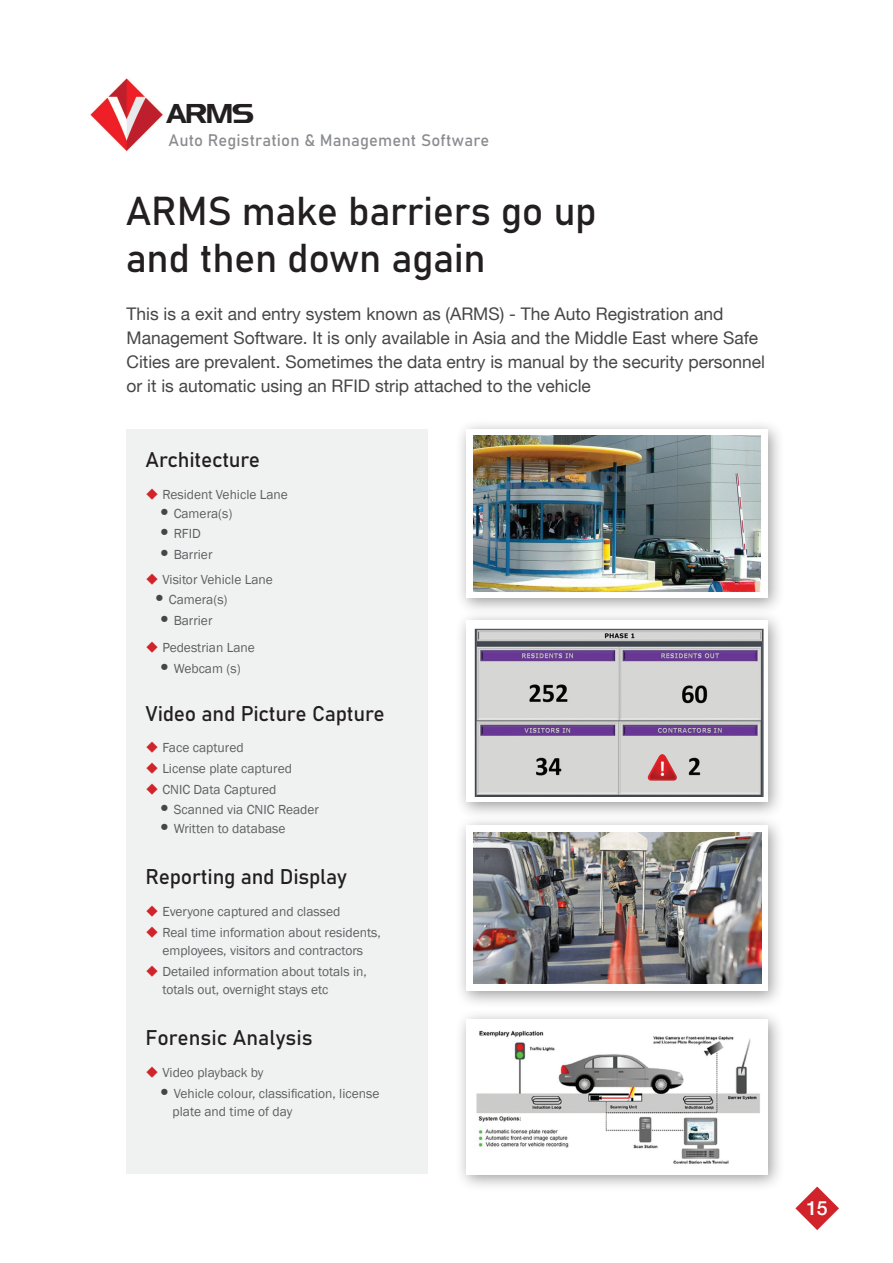
<style>
.page{position:relative;width:893px;height:1263px;background:#fff}
.page>*{position:absolute;margin:0;border:0;box-sizing:border-box;transform-origin:0 0}
.t1{font:39.75px "Bahnschrift";letter-spacing:-.01em;color:#231f20}
.t2{font:26.55px "Longview";color:#231f20}
.t3{font:21px "Bahnschrift";letter-spacing:-.01em;color:#231f20}
.t4{font:500 19.5px "Helvetica Neue LT";color:#fff}
.t5{font:17.4px/24px "Helvetica Neue LT";color:#454647}
.t6{font:16.5px "Bahnschrift";letter-spacing:.01em;color:#8a8c8f}
.t7{font:13.5px "Franklin Gothic";color:#5f5f62}
.s1{color:#d1232a}
.s2{font-family:"Helvetica Neue LT";font-size:17.4px;color:#454647}
</style>
<div class="page">
<div style="left:126px;top:429px;width:302px;height:745px;background:#f0f1f1"></div>
<svg style="left:795px;top:1186px;width:44px;height:44px"></svg>
<img style="left:90px;top:78px;width:73px;height:73px">
<div style="left:454px;top:419px;width:330px;height:197px;background:#231f20;opacity:.44"></div>
<div style="left:466px;top:429px;width:302px;height:169px;background:#fff"></div>
<img style="left:473px;top:436px;width:288px;height:156px">
<div style="left:454px;top:610px;width:330px;height:210px;background:#231f20;opacity:.44"></div>
<div style="left:466px;top:621px;width:302px;height:181px;background:#fff"></div>
<img style="left:474px;top:628px;width:290px;height:168px">
<div style="left:454px;top:1008px;width:330px;height:184px;background:#231f20;opacity:.44"></div>
<div style="left:466px;top:1019px;width:302px;height:155px;background:#fff"></div>
<img style="left:476px;top:1030px;width:284px;height:134px">
<div style="left:454px;top:815px;width:330px;height:194px;background:#231f20;opacity:.44"></div>
<div style="left:466px;top:825px;width:302px;height:166px;background:#fff"></div>
<img style="left:474px;top:832px;width:287px;height:151px">
<p class="t2" style="left:167px;top:97px;width:88px">ARMS</p>
<p class="t6" style="left:168px;top:129px;width:322px">Auto Registration &amp; Management Software</p>
<p class="t1" style="left:126px;top:186px;width:473px">ARMS make barriers go up</p>
<p class="t1" style="left:126px;top:233px;width:361px">and then down again</p>
<p class="t5" style="left:127px;top:301px;width:598px">This is a exit and entry system known as (ARMS) - The Auto Registration and</p>
<p class="t5" style="left:127px;top:325px;width:640px">Management Software. It is only available in Asia and the Middle East where Safe<br>Cities are prevalent. Sometimes the data entry is manual by the security personnel or it is automatic using an RFID strip attached to the vehicle</p>
<p class="t3" style="left:146px;top:447px;width:116px">Architecture</p>
<p class="t7" style="left:146px;top:486px;width:144px"><span class="s1">◆</span> Resident Vehicle Lane</p>
<p class="t7" style="left:160px;top:506px;width:74px"><span class="s2">•</span> Camera(s)</p>
<p class="t7" style="left:160px;top:525px;width:42px"><span class="s2">•</span> RFID</p>
<p class="t7" style="left:160px;top:546px;width:54px"><span class="s2">•</span> Barrier</p>
<p class="t7" style="left:146px;top:572px;width:129px"><span class="s1">◆</span> Visitor Vehicle Lane</p>
<p class="t7" style="left:155px;top:591px;width:74px"><span class="s2">•</span> Camera(s)</p>
<p class="t7" style="left:160px;top:612px;width:54px"><span class="s2">•</span> Barrier</p>
<p class="t7" style="left:146px;top:639px;width:111px"><span class="s1">◆</span> Pedestrian Lane</p>
<p class="t7" style="left:160px;top:660px;width:82px"><span class="s2">•</span> Webcam (s)</p>
<p class="t3" style="left:146px;top:700px;width:241px">Video and Picture Capture</p>
<p class="t7" style="left:146px;top:740px;width:99px"><span class="s1">◆</span> Face captured</p>
<p class="t7" style="left:146px;top:761px;width:148px"><span class="s1">◆</span> License plate captured</p>
<p class="t7" style="left:146px;top:782px;width:132px"><span class="s1">◆</span> CNIC Data Captured</p>
<p class="t7" style="left:160px;top:801px;width:160px"><span class="s2">•</span> Scanned via CNIC Reader</p>
<p class="t7" style="left:160px;top:821px;width:127px"><span class="s2">•</span> Written to database</p>
<p class="t3" style="left:146px;top:864px;width:203px">Reporting and Display</p>
<p class="t7" style="left:146px;top:903px;width:196px"><span class="s1">◆</span> Everyone captured and classed</p>
<p class="t7" style="left:146px;top:924px;width:237px"><span class="s1">◆</span> Real time information about residents,</p>
<p class="t7" style="left:163px;top:942px;width:202px">employees, visitors and contractors</p>
<p class="t7" style="left:146px;top:963px;width:223px"><span class="s1">◆</span> Detailed information about totals in,</p>
<p class="t7" style="left:163px;top:981px;width:168px">totals out, overnight stays etc</p>
<p class="t3" style="left:146px;top:1024px;width:169px">Forensic Analysis</p>
<p class="t7" style="left:146px;top:1064px;width:119px"><span class="s1">◆</span> Video playback by</p>
<p class="t7" style="left:160px;top:1085px;width:221px"><span class="s2">•</span> Vehicle colour, classification, license</p>
<p class="t7" style="left:173px;top:1103px;width:121px">plate and time of day</p>
<p class="t4" style="left:807px;top:1196px;width:22px">15</p>
</div>
